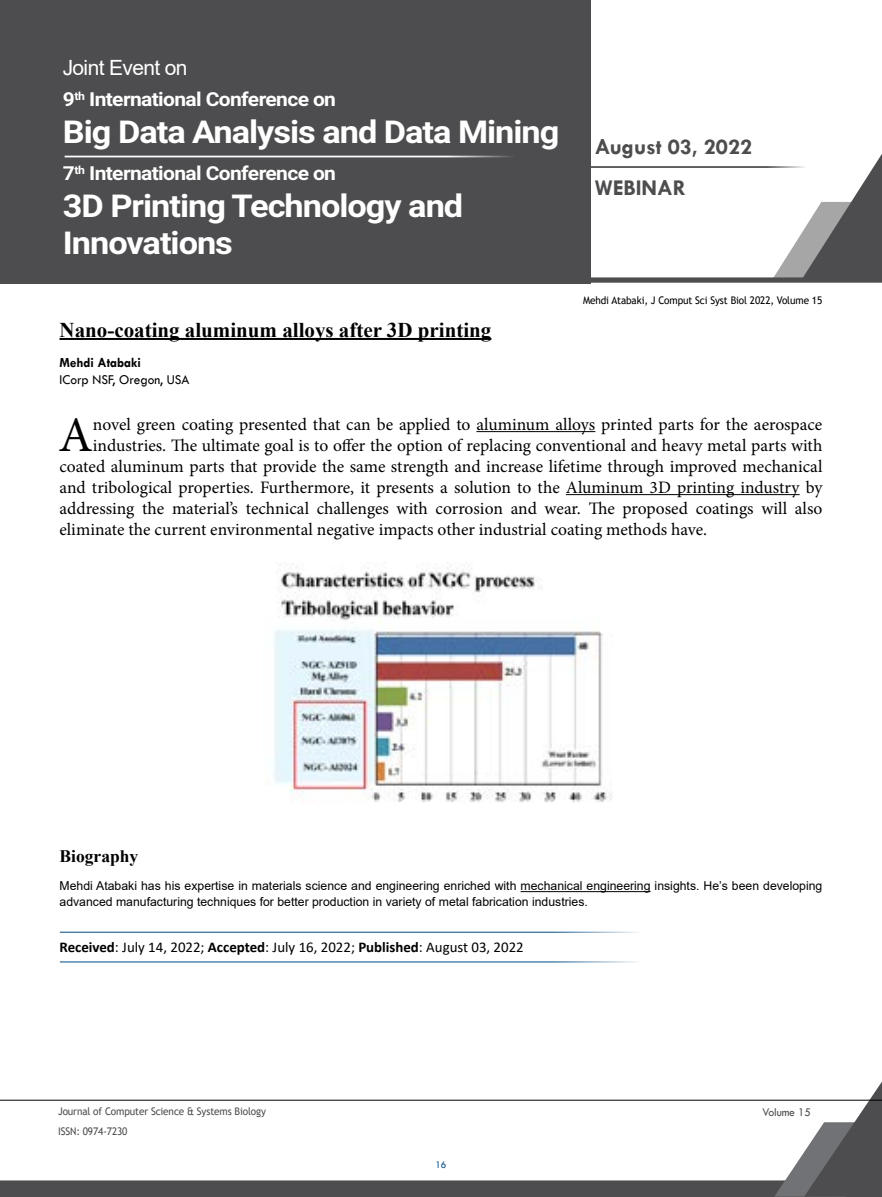
<style>
.page{position:relative;width:882px;height:1197px;background:#fff}
.page>*{position:absolute;margin:0;border:0;box-sizing:border-box;transform-origin:0 0}
.t1{font:49.88px "Minion Pro";color:#000}
.t2{font:700 31.5px/36.8px "Roboto";letter-spacing:-.03em;color:#fff;scale:1.09 1}
.t3{font:700 22.75px/41.1px "Tw Cen";color:#4d4d4f}
.t4{font:700 21px "Times New Roman";color:#000}
.t5{font:21px "Arial";letter-spacing:-.03em;color:#fff}
.t6{font:700 19.25px "Roboto";letter-spacing:-.03em;color:#fff;scale:1.09 1}
.t7{font:17.5px "Minion Pro";color:#000}
.t8{font:700 17.5px "Times New Roman";color:#000}
.t9{font:14.88px "Calibri";color:#000}
.t10{font:14px "Tw Cen";color:#000;scale:.95 1}
.t11{font:700 14px "Tw Cen";color:#000;scale:.95 1}
.t12{font:12.25px/15.8px "Arial";color:#000}
.t13{font:12.25px "Tw Cen";letter-spacing:-.01em;color:#4d4d4f;scale:.95 1}
.t14{font:10.5px "Trebuchet MS";letter-spacing:-.01em;color:#4d4d4f;scale:.95 1}
.t15{font:10.5px "Trebuchet MS";letter-spacing:-.01em;color:#000;scale:.95 1}
.t16{font:10.5px "Tw Cen";color:#004b84;scale:.95 1}
.s1{font-weight:700}
</style>
<div class="page">
<svg style="left:0;top:1081px;width:882px;height:116px"></svg>
<hr style="left:0;top:1100px;width:882px;height:1px;background:#000">
<div style="left:0;top:0;width:590px;height:283px;background:#4d4d4f"></div>
<svg style="left:64px;top:153px;width:818px;height:130px"></svg>
<hr style="left:65px;top:156px;width:477px;height:1px;background:#fff">
<hr style="left:60px;top:338px;width:431px;height:2px;background:#000">
<hr style="left:476px;top:431px;width:119px;height:1px;background:#000">
<hr style="left:566px;top:494px;width:234px;height:1px;background:#000">
<hr style="left:521px;top:891px;width:130px;height:1px;background:#000">
<img style="left:274px;top:562px;width:339px;height:241px">
<hr style="left:60px;top:932px;width:618px;height:1px;background:#004b84">
<hr style="left:60px;top:962px;width:618px;height:1px;background:#004b84">
<p class="t5" style="left:63px;top:53px;width:126px">Joint Event on</p>
<p class="t6" style="left:63px;top:86px;width:252px">9<sup>th</sup> International Conference on</p>
<h2 class="t2" style="left:63px;top:112px;width:457px">Big Data Analysis and Data Mining</h2>
<p class="t6" style="left:63px;top:160px;width:252px">7<sup>th</sup> International Conference on</p>
<h2 class="t2" style="left:63px;top:186px;width:369px">3D Printing Technology and<br>Innovations</h2>
<h3 class="t3" style="left:595px;top:126px;width:159px">August 03, 2022<br>WEBINAR</h3>
<p class="t15" style="left:583px;top:293px;width:253px">Mehdi Atabaki, J Comput Sci Syst Biol 2022, Volume 15</p>
<p class="t4" style="left:60px;top:314px;width:433px">Nano-coating aluminum alloys after 3D printing</p>
<p class="t11" style="left:60px;top:354px;width:87px">Mehdi Atabaki</p>
<p class="t10" style="left:60px;top:371px;width:138px">ICorp NSF, Oregon, USA</p>
<h1 class="t1" style="left:59px;top:402px;width:36px">A</h1>
<p class="t7" style="left:93px;top:413px;width:731px">novel green coating presented that can be applied to aluminum alloys printed parts for the aerospace</p>
<p class="t7" style="left:93px;top:434px;width:731px">industries. The ultimate goal is to offer the option of replacing conventional and heavy metal parts with</p>
<p class="t7" style="left:60px;top:455px;width:764px">coated aluminum parts that provide the same strength and increase lifetime through improved mechanical</p>
<p class="t7" style="left:60px;top:476px;width:764px">and tribological properties. Furthermore, it presents a solution to the Aluminum 3D printing industry by</p>
<p class="t7" style="left:60px;top:497px;width:764px">addressing the material’s technical challenges with corrosion and wear. The proposed coatings will also</p>
<p class="t7" style="left:60px;top:518px;width:649px">eliminate the current environmental negative impacts other industrial coating methods have.</p>
<p class="t8" style="left:60px;top:844px;width:80px">Biography</p>
<p class="t12" style="left:60px;top:878px;width:764px">Mehdi Atabaki has his expertise in materials science and engineering enriched with mechanical engineering insights. He’s been developing advanced manufacturing techniques for better production in variety of metal fabrication industries.</p>
<p class="t9" style="left:60px;top:937px;width:466px"><span class="s1">Received</span>: July 14, 2022; <span class="s1">Accepted</span>: July 16, 2022; <span class="s1">Published</span>: August 03, 2022</p>
<p class="t14" style="left:58px;top:1105px;width:220px">Journal of Computer Science &amp; Systems Biology</p>
<p class="t13" style="left:762px;top:1104px;width:53px">Volume 15</p>
<p class="t14" style="left:58px;top:1125px;width:75px">ISSN: 0974-7230</p>
<p class="t16" style="left:436px;top:1159px;width:13px">16</p>
</div>
